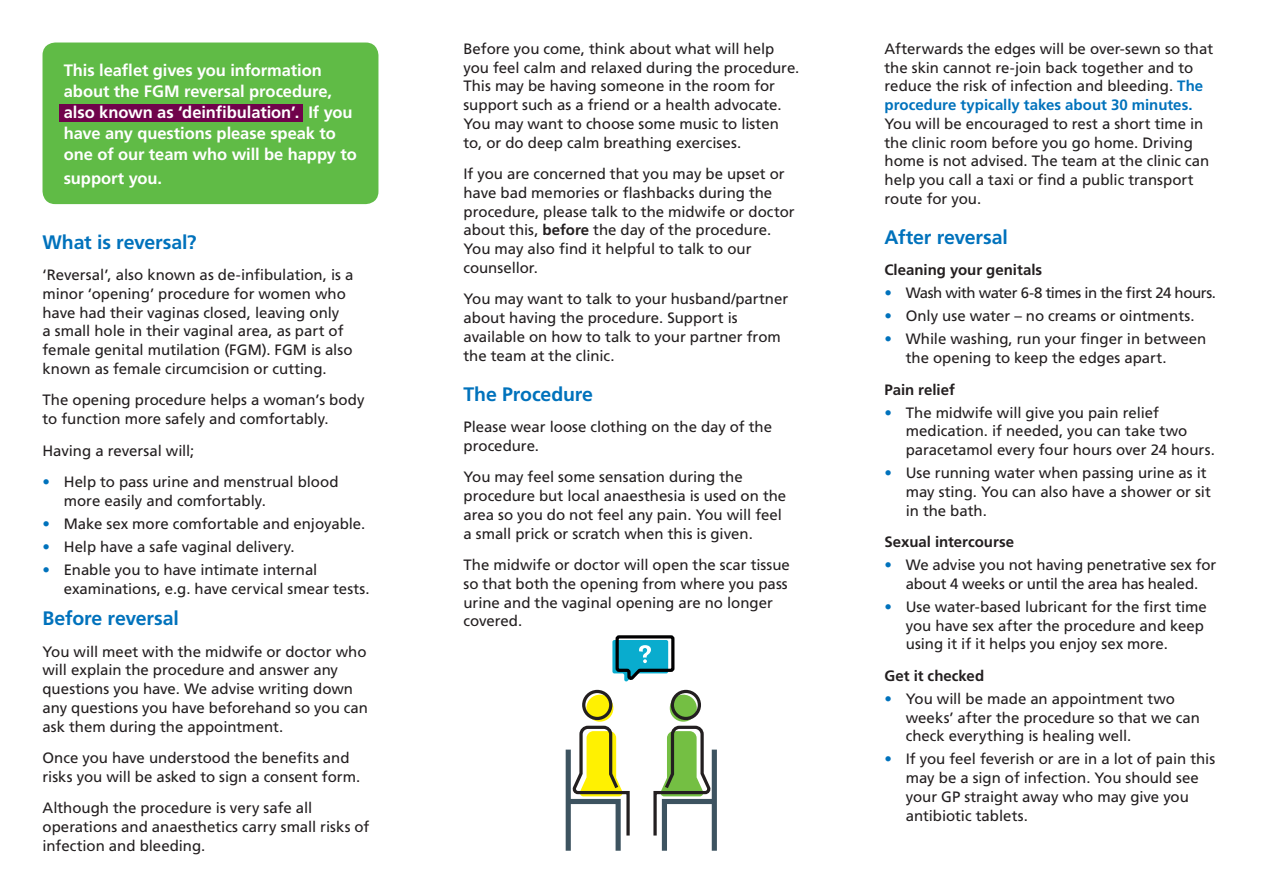
<style>
.page{position:relative;width:1263px;height:893px;background:#fff}
.page>*{position:absolute;margin:0;border:0;box-sizing:border-box;transform-origin:0 0}
.Body{font:700 19.5px "Frutiger LT Std";letter-spacing:-.01em;color:#0072bc}
.Body-2{font:700 16.5px/21px "Frutiger LT Std";letter-spacing:-.005em;color:#fff}
.Body-3{font:15px/18.8px "Frutiger LT Std";color:#231f20}
.Body-4{font:700 15px "Frutiger LT Std";color:#231f20}
.Body-5{font:15px "Frutiger LT Std";letter-spacing:-.03em;color:#231f20}
.s1{color:#0072bc}
.s2{font-weight:700}
.s3{font-weight:700;color:#0072bc}
</style>
<div class="page">
<div style="left:43px;top:43px;width:335px;height:161px;background:#60bb46;border-radius:13px"></div>
<div style="left:60px;top:104px;width:243px;height:18px;background:#70034b"></div>
<div style="left:670px;top:695px;width:27px;height:27px;background:#74bf43;border-radius:50%"></div>
<div style="left:671px;top:690px;width:30px;height:30px;border:3px solid #231f20;border-radius:50%"></div>
<svg style="left:586px;top:695px;width:27px;height:27px"></svg>
<div style="left:582px;top:690px;width:30px;height:30px;border:3px solid #231f20;border-radius:50%"></div>
<svg style="left:565px;top:725px;width:65px;height:126px"></svg>
<svg style="left:612px;top:635px;width:63px;height:47px"></svg>
<svg style="left:653px;top:725px;width:64px;height:126px"></svg>
<p class="Body-2" style="left:64px;top:60px;width:294px">This leaflet gives you information about the FGM reversal procedure, also known as ‘deinfibulation’. If you have any questions please speak to one of our team who will be happy to</p>
<p class="Body-2" style="left:64px;top:168px;width:100px">support you.</p>
<p class="Body" style="left:43px;top:230px;width:156px">What is reversal?</p>
<p class="Body-3" style="left:43px;top:265px;width:312px">‘Reversal’, also known as de-infibulation, is a minor ‘opening’ procedure for women who have had their vaginas closed, leaving only<br>a small hole in their vaginal area, as part of female genital mutilation (FGM). FGM is also known as female circumcision or cutting.</p>
<p class="Body-3" style="left:43px;top:391px;width:323px">The opening procedure helps a woman’s body to function more safely and comfortably.</p>
<p class="Body-3" style="left:43px;top:441px;width:153px">Having a reversal will;</p>
<p class="Body-3" style="left:64px;top:472px;width:276px;text-indent:-21px"><span class="s1">•</span> Help to pass urine and menstrual blood more easily and comfortably.</p>
<p class="Body-3" style="left:43px;top:514px;width:324px"><span class="s1">•</span> Make sex more comfortable and enjoyable.</p>
<p class="Body-3" style="left:43px;top:537px;width:254px"><span class="s1">•</span> Help have a safe vaginal delivery.</p>
<p class="Body-3" style="left:64px;top:560px;width:307px;text-indent:-21px"><span class="s1">•</span> Enable you to have intimate internal examinations, e.g. have cervical smear tests.</p>
<p class="Body" style="left:43px;top:607px;width:138px">Before reversal</p>
<p class="Body-3" style="left:43px;top:642px;width:327px">You will meet with the midwife or doctor who will explain the procedure and answer any questions you have. We advise writing down any questions you have beforehand so you can ask them during the appointment.</p>
<p class="Body-3" style="left:43px;top:749px;width:319px">Once you have understood the benefits and risks you will be asked to sign a consent form.</p>
<p class="Body-3" style="left:43px;top:799px;width:328px">Although the procedure is very safe all operations and anaesthetics carry small risks of infection and bleeding.</p>
<p class="Body-3" style="left:463px;top:39px;width:337px">Before you come, think about what will help you feel calm and relaxed during the procedure.<br>This may be having someone in the room for support such as a friend or a health advocate.<br>You may want to choose some music to listen to, or do deep calm breathing exercises.</p>
<p class="Body-3" style="left:463px;top:165px;width:333px">If you are concerned that you may be upset or have bad memories or flashbacks during the procedure, please talk to the midwife or doctor about this, <span class="s2">before</span> the day of the procedure.<br>You may also find it helpful to talk to our counsellor.</p>
<p class="Body-3" style="left:463px;top:290px;width:326px">You may want to talk to your husband/partner about having the procedure. Support is available on how to talk to your partner from the team at the clinic.</p>
<p class="Body" style="left:463px;top:382px;width:131px">The Procedure</p>
<p class="Body-3" style="left:463px;top:418px;width:310px">Please wear loose clothing on the day of the procedure.</p>
<p class="Body-3" style="left:463px;top:468px;width:324px">You may feel some sensation during the procedure but local anaesthesia is used on the area so you do not feel any pain. You will feel a small prick or scratch when this is given.</p>
<p class="Body-3" style="left:463px;top:556px;width:328px">The midwife or doctor will open the scar tissue so that both the opening from where you pass urine and the vaginal opening are no longer covered.</p>
<p class="Body-3" style="left:884px;top:39px;width:330px">Afterwards the edges will be over-sewn so that the skin cannot re-join back together and to reduce the risk of infection and bleeding. <span class="s3">The procedure typically takes about 30 minutes.<br></span>You will be encouraged to rest a short time in the clinic room before you go home. Driving home is not advised. The team at the clinic can help you call a taxi or find a public transport route for you.</p>
<p class="Body" style="left:884px;top:226px;width:125px">After reversal</p>
<p class="Body-4" style="left:884px;top:261px;width:159px">Cleaning your genitals</p>
<p class="Body-5" style="left:884px;top:284px;width:333px"><span class="s1">•</span> Wash with water 6-8 times in the first 24 hours.</p>
<p class="Body-3" style="left:884px;top:307px;width:312px"><span class="s1">•</span> Only use water – no creams or ointments.</p>
<p class="Body-3" style="left:906px;top:330px;width:302px;text-indent:-21px"><span class="s1">•</span> While washing, run your finger in between the opening to keep the edges apart.</p>
<p class="Body-4" style="left:884px;top:381px;width:72px">Pain relief</p>
<p class="Body-3" style="left:906px;top:403px;width:311px;text-indent:-21px"><span class="s1">•</span> The midwife will give you pain relief medication. if needed, you can take two paracetamol every four hours over 24 hours.</p>
<p class="Body-3" style="left:906px;top:464px;width:307px;text-indent:-21px"><span class="s1">•</span> Use running water when passing urine as it may sting. You can also have a shower or sit in the bath.</p>
<p class="Body-4" style="left:884px;top:533px;width:131px">Sexual intercourse</p>
<p class="Body-3" style="left:884px;top:556px;width:333px;text-align:center"><span class="s1">•</span> We advise you not having penetrative sex for about 4 weeks or until the area has healed.</p>
<p class="Body-3" style="left:906px;top:597px;width:303px;text-indent:-21px"><span class="s1">•</span> Use water-based lubricant for the first time you have sex after the procedure and keep using it if it helps you enjoy sex more.</p>
<p class="Body-4" style="left:884px;top:667px;width:101px">Get it checked</p>
<p class="Body-3" style="left:906px;top:689px;width:296px;text-indent:-21px"><span class="s1">•</span> You will be made an appointment two weeks’ after the procedure so that we can check everything is healing well.</p>
<p class="Body-3" style="left:906px;top:750px;width:311px;text-indent:-21px"><span class="s1">•</span> If you feel feverish or are in a lot of pain this may be a sign of infection. You should see your GP straight away who may give you antibiotic tablets.</p>
</div>
